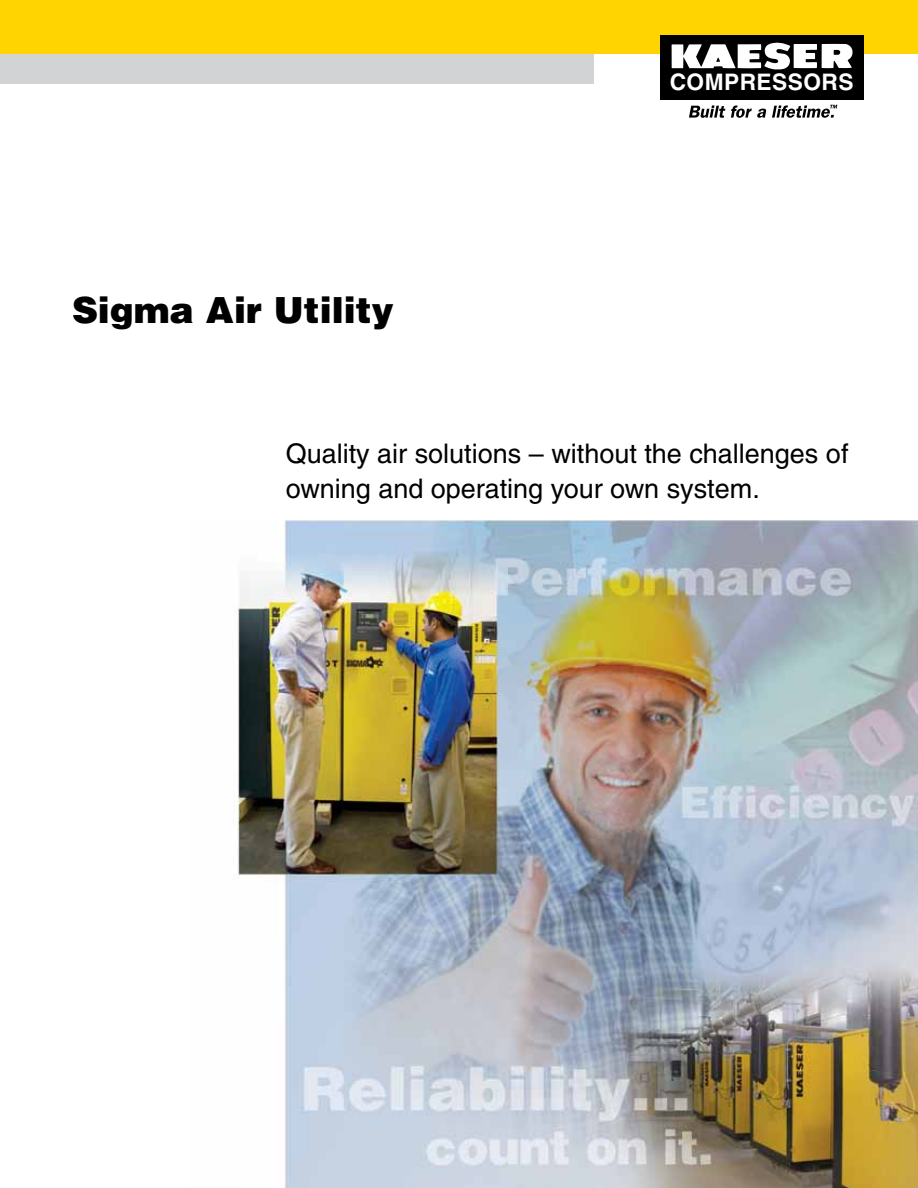
<style>
.page{position:relative;width:918px;height:1188px;background:#fff}
.page>*{position:absolute;margin:0;border:0;box-sizing:border-box;transform-origin:0 0}
.t1{font:900 36px "Helvetica";color:#000}
.t2{font:27px/34.5px "Helvetica";color:#000}
.t3{font:700 22.8px "Helvetica";letter-spacing:.02em;color:#fff}
</style>
<div class="page">
<div style="left:0;top:0;width:918px;height:54px;background:#ffd400"></div>
<div style="left:660px;top:35px;width:204px;height:64px;background:#000"></div>
<svg style="left:672px;top:42px;width:181px;height:28px"></svg>
<svg style="left:689px;top:105px;width:36px;height:13px"></svg>
<svg style="left:731px;top:105px;width:35px;height:13px"></svg>
<svg style="left:772px;top:105px;width:65px;height:13px"></svg>
<div style="left:0;top:54px;width:594px;height:30px;background:#d1d3d4"></div>
<img style="left:236px;top:521px;width:682px;height:667px">
<h1 class="t1" style="left:72px;top:286px;width:323px">Sigma Air Utility</h1>
<p class="t3" style="left:670px;top:68px;width:185px">COMPRESSORS</p>
<p class="t2" style="left:286px;top:437px;width:564px">Quality air solutions – without the challenges of owning and operating your own system.</p>
</div>
